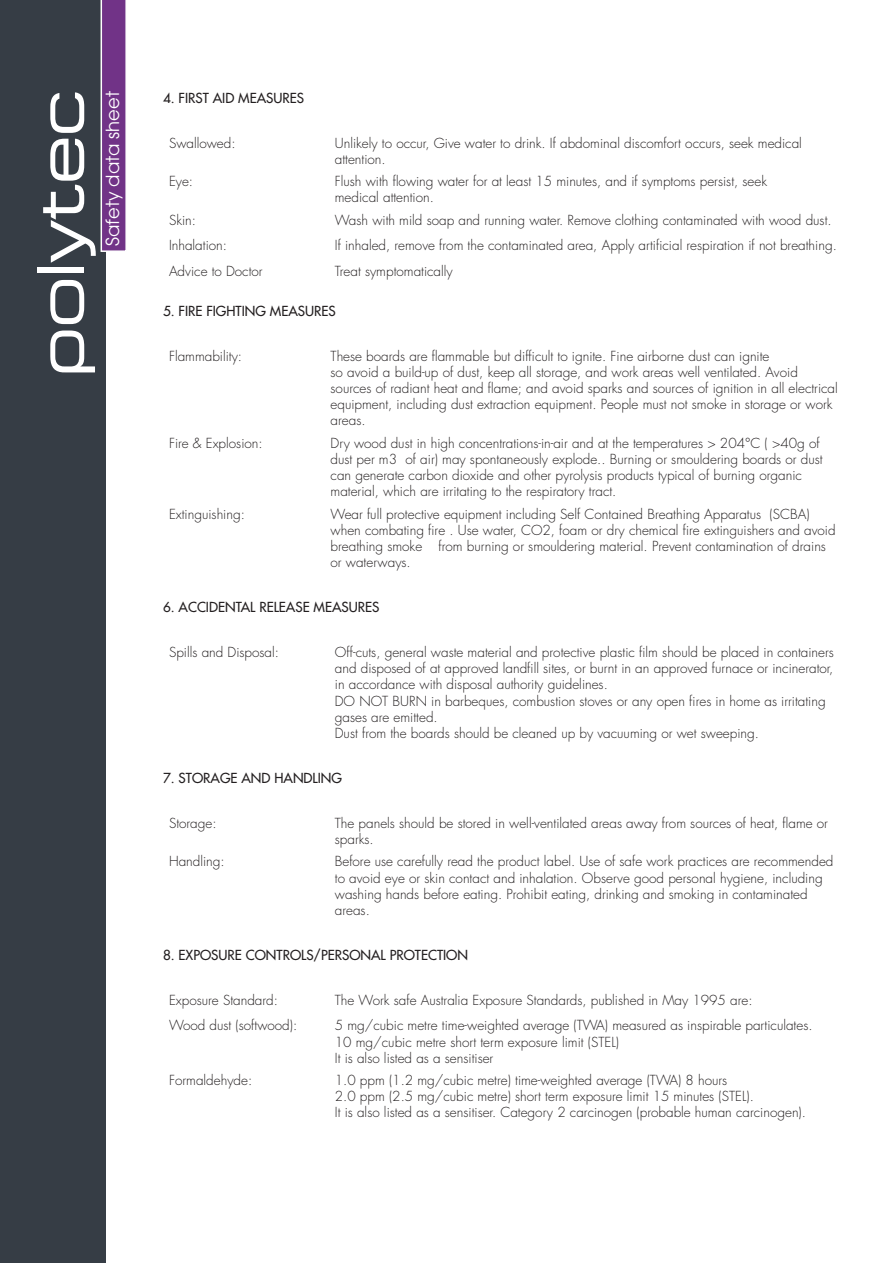
<style>
.page{position:relative;width:893px;height:1263px;background:#fff}
.page>*{position:absolute;margin:0;border:0;box-sizing:border-box;transform-origin:0 0}
.t1{font:18px "Avant Garde";color:#fff}
.t2{font:300 13.5px/16.2px "Futura";color:#231f20}
.t3{font:13.5px "Futura";color:#231f20}
</style>
<div class="page">
<div style="left:0;top:0;width:105px;height:1263px;background:#363d45"></div>
<svg style="left:43px;top:0;width:83px;height:263px"></svg>
<svg style="left:50px;top:280px;width:45px;height:92px"></svg>
<div style="left:37px;top:267px;width:47px;height:6px;background:#fff"></div>
<h1 class="t1" style="left:106px;top:246px;width:156px;rotate:-90deg">Safety data sheet</h1>
<p class="t3" style="left:163px;top:91px;width:143px">4. FIRST AID MEASURES</p>
<p class="t2" style="left:169px;top:136px;width:68px">Swallowed:</p>
<p class="t2" style="left:335px;top:136px;width:469px">Unlikely to occur, Give water to drink. If abdominal discomfort occurs, seek medical attention.</p>
<p class="t2" style="left:169px;top:174px;width:26px">Eye:</p>
<p class="t2" style="left:335px;top:174px;width:434px">Flush with flowing water for at least 15 minutes, and if symptoms persist, seek medical attention.</p>
<p class="t2" style="left:169px;top:213px;width:29px">Skin:</p>
<p class="t2" style="left:335px;top:213px;width:498px">Wash with mild soap and running water. Remove clothing contaminated with wood dust.</p>
<p class="t2" style="left:169px;top:238px;width:60px">Inhalation:</p>
<p class="t2" style="left:335px;top:238px;width:503px">If inhaled, remove from the contaminated area, Apply artificial respiration if not breathing.</p>
<p class="t2" style="left:169px;top:264px;width:95px">Advice to Doctor</p>
<p class="t2" style="left:335px;top:264px;width:119px">Treat symptomatically</p>
<p class="t3" style="left:163px;top:304px;width:174px">5. FIRE FIGHTING MEASURES</p>
<p class="t2" style="left:169px;top:349px;width:75px">Flammability:</p>
<p class="t2" style="left:331px;top:349px;width:509px">These boards are flammable but difficult to ignite. Fine airborne dust can ignite<br>so avoid a build-up of dust, keep all storage, and work areas well ventilated. Avoid sources of radiant heat and flame; and avoid sparks and sources of ignition in all electrical equipment, including dust extraction equipment. People must not smoke in storage or work areas.</p>
<p class="t2" style="left:169px;top:436px;width:95px">Fire &amp; Explosion:</p>
<p class="t2" style="left:331px;top:436px;width:493px">Dry wood dust in high concentrations-in-air and at the temperatures &gt; 204°C ( &gt;40g of dust per m3 of air) may spontaneously explode.. Burning or smouldering boards or dust can generate carbon dioxide and other pyrolysis products typical of burning organic material, which are irritating to the respiratory tract.</p>
<p class="t2" style="left:169px;top:507px;width:77px">Extinguishing:</p>
<p class="t2" style="left:331px;top:507px;width:507px">Wear full protective equipment including Self Contained Breathing Apparatus (SCBA) when combating fire . Use water, CO2, foam or dry chemical fire extinguishers and avoid breathing smoke from burning or smouldering material. Prevent contamination of drains or waterways.</p>
<p class="t3" style="left:163px;top:600px;width:218px">6. ACCIDENTAL RELEASE MEASURES</p>
<p class="t2" style="left:169px;top:645px;width:112px">Spills and Disposal:</p>
<p class="t2" style="left:335px;top:645px;width:501px">Off-cuts, general waste material and protective plastic film should be placed in containers and disposed of at approved landfill sites, or burnt in an approved furnace or incinerator, in accordance with disposal authority guidelines.<br>DO NOT BURN in barbeques, combustion stoves or any open fires in home as irritating gases are emitted.<br>Dust from the boards should be cleaned up by vacuuming or wet sweeping.</p>
<p class="t3" style="left:163px;top:771px;width:181px">7. STORAGE AND HANDLING</p>
<p class="t2" style="left:169px;top:816px;width:49px">Storage:</p>
<p class="t2" style="left:335px;top:816px;width:495px">The panels should be stored in well-ventilated areas away from sources of heat, flame or sparks.</p>
<p class="t2" style="left:169px;top:854px;width:57px">Handling:</p>
<p class="t2" style="left:335px;top:854px;width:500px">Before use carefully read the product label. Use of safe work practices are recommended to avoid eye or skin contact and inhalation. Observe good personal hygiene, including washing hands before eating. Prohibit eating, drinking and smoking in contaminated areas.</p>
<p class="t3" style="left:163px;top:948px;width:307px">8. EXPOSURE CONTROLS/PERSONAL PROTECTION</p>
<p class="t2" style="left:169px;top:993px;width:110px">Exposure Standard:</p>
<p class="t2" style="left:335px;top:993px;width:419px">The Work safe Australia Exposure Standards, published in May 1995 are:</p>
<p class="t2" style="left:169px;top:1018px;width:130px">Wood dust (softwood):</p>
<p class="t2" style="left:335px;top:1018px;width:479px">5 mg/cubic metre time-weighted average (TWA) measured as inspirable particulates.<br>10 mg/cubic metre short term exposure limit (STEL)<br>It is also listed as a sensitiser</p>
<p class="t2" style="left:169px;top:1073px;width:85px">Formaldehyde:</p>
<p class="t2" style="left:335px;top:1073px;width:473px">1.0 ppm (1.2 mg/cubic metre) time-weighted average (TWA) 8 hours<br>2.0 ppm (2.5 mg/cubic metre) short term exposure limit 15 minutes (STEL).<br>It is also listed as a sensitiser. Category 2 carcinogen (probable human carcinogen).</p>
</div>
